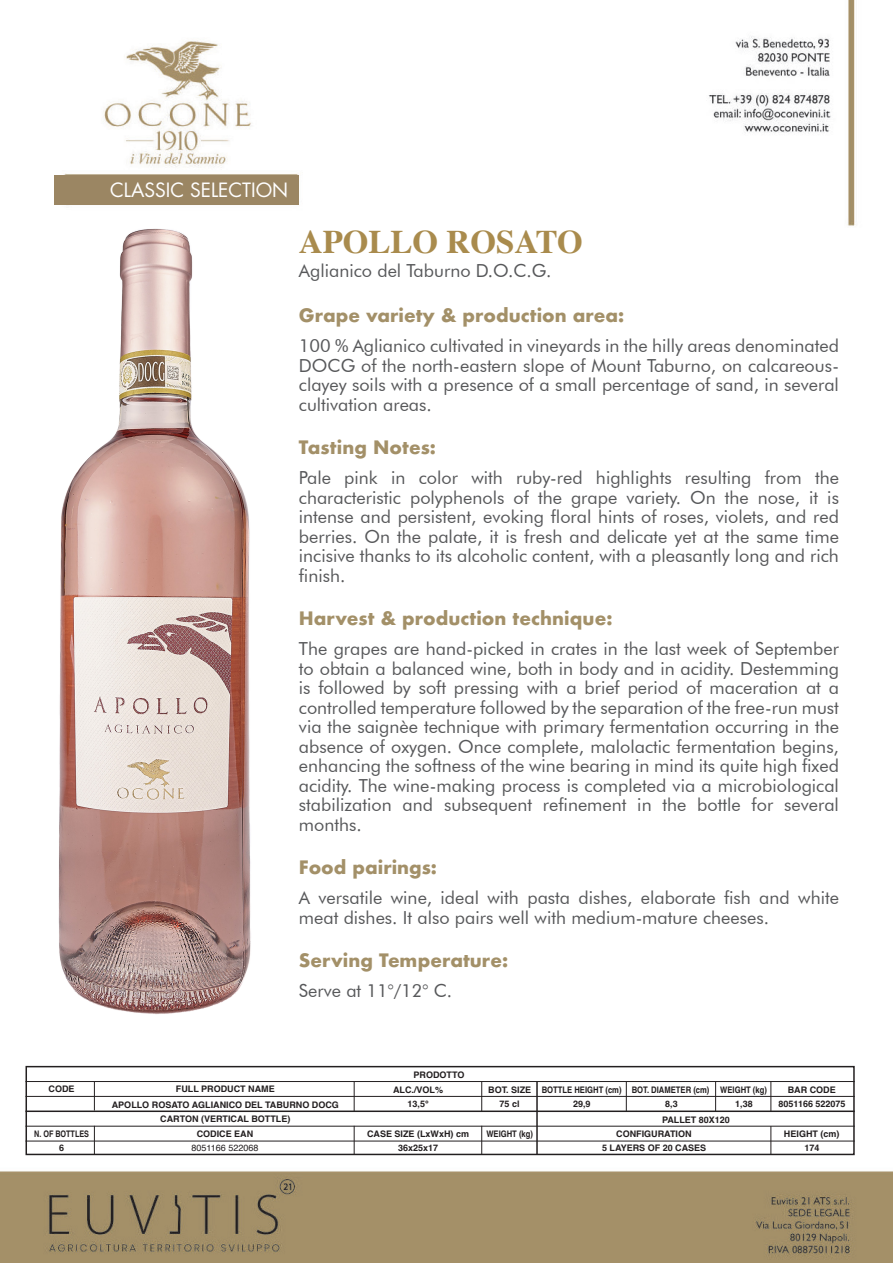
<style>
.page{position:relative;width:893px;height:1263px;background:#fff}
.page>*{position:absolute;margin:0;border:0;box-sizing:border-box;transform-origin:0 0}
.t1{font:700 33px "Times";color:#a98b4d}
.t2{font:19.2px "Futura";color:#fff}
.t3{font:18px/19.5px "Futura BT";color:#57585a;text-align:justify}
.t4{font:700 18px "Futura";color:#a39068}
.t5{font:700 9px "Helvetica";color:#231f20}
.t6{font:700 9px "Helvetica";color:#231f20;scale:.85 1}
.t7{font:9px "Helvetica";color:#231f20}
.t8{font:700 9px "Helvetica";color:#231f20;scale:.8 1}
</style>
<div class="page">
<img style="left:0;top:0;width:893px;height:1263px">
<div style="left:26px;top:1066px;width:829px;height:89px;border:2px solid #231f20"></div>
<hr style="left:26px;top:1081px;width:829px;height:1px;background:#231f20">
<hr style="left:26px;top:1096px;width:829px;height:1px;background:#231f20">
<hr style="left:26px;top:1110px;width:829px;height:2px;background:#231f20">
<hr style="left:26px;top:1126px;width:829px;height:1px;background:#231f20">
<hr style="left:26px;top:1141px;width:829px;height:1px;background:#231f20">
<svg style="left:94px;top:1082px;width:1px;height:28px"></svg>
<svg style="left:94px;top:1127px;width:1px;height:27px"></svg>
<svg style="left:354px;top:1126px;width:1px;height:28px"></svg>
<svg style="left:481px;top:1126px;width:1px;height:28px"></svg>
<hr style="left:354px;top:1081px;width:1px;height:30px;background:#231f20">
<hr style="left:481px;top:1081px;width:1px;height:30px;background:#231f20">
<hr style="left:536px;top:1081px;width:2px;height:73px;background:#231f20">
<hr style="left:626px;top:1081px;width:1px;height:30px;background:#231f20">
<hr style="left:715px;top:1081px;width:1px;height:30px;background:#231f20">
<hr style="left:770px;top:1081px;width:1px;height:30px;background:#231f20">
<svg style="left:770px;top:1126px;width:1px;height:29px"></svg>
<img style="left:59px;top:228px;width:193px;height:787px">
<div style="left:54px;top:175px;width:245px;height:29px;background:#9b8663"></div>
<p class="t2" style="left:110px;top:178px;width:180px">CLASSIC SELECTION</p>
<p class="t1" style="left:299px;top:210px;width:285px">APOLLO ROSATO</p>
<p class="t3" style="left:299px;top:261px;width:254px">Aglianico del Taburno D.O.C.G.</p>
<p class="t4" style="left:299px;top:302px;width:327px">Grape variety &amp; production area:</p>
<p class="t3" style="left:299px;top:336px;width:542px">100 % Aglianico cultivated in vineyards in the hilly areas denominated DOCG of the north-eastern slope of Mount Taburno, on calcareous&shy;clayey soils with a presence of a small percentage of sand, in several cultivation areas.</p>
<p class="t4" style="left:299px;top:434px;width:139px">Tasting Notes:</p>
<p class="t3" style="left:299px;top:468px;width:542px">Pale pink in color with ruby-red highlights resulting from the characteristic polyphenols of the grape variety. On the nose, it is intense and persistent, evoking floral hints of roses, violets, and red berries. On the palate, it is fresh and delicate yet at the same time incisive thanks to its alcoholic content, with a pleasantly long and rich finish.</p>
<p class="t4" style="left:299px;top:605px;width:315px">Harvest &amp; production technique:</p>
<p class="t3" style="left:299px;top:639px;width:542px">The grapes are hand-picked in crates in the last week of September to obtain a balanced wine, both in body and in acidity. Destemming is followed by soft pressing with a brief period of maceration at a controlled temperature followed by the separation of the free-run must via the saignèe technique with primary fermentation occurring in the absence of oxygen. Once complete, malolactic fermentation begins, enhancing the softness of the wine bearing in mind its quite high fixed acidity. The wine-making process is completed via a microbiological stabilization and subsequent refinement in the bottle for several months.</p>
<p class="t4" style="left:299px;top:854px;width:140px">Food pairings:</p>
<p class="t3" style="left:299px;top:888px;width:542px">A versatile wine, ideal with pasta dishes, elaborate fish and white meat dishes. It also pairs well with medium-mature cheeses.</p>
<p class="t4" style="left:299px;top:947px;width:211px">Serving Temperature:</p>
<p class="t3" style="left:299px;top:981px;width:155px">Serve at 11°/12° C.</p>
<p class="t5" style="left:414px;top:1069px;width:52px">PRODOTTO</p>
<p class="t5" style="left:49px;top:1083px;width:28px">CODE</p>
<p class="t5" style="left:176px;top:1083px;width:100px">FULL PRODUCT NAME</p>
<p class="t5" style="left:393px;top:1085px;width:52px">ALC./VOL%</p>
<p class="t5" style="left:488px;top:1085px;width:45px">BOT. SIZE</p>
<p class="t6" style="left:486px;top:1128px;width:56px">WEIGHT (kg)</p>
<p class="t6" style="left:542px;top:1085px;width:96px">BOTTLE HEIGHT (cm)</p>
<p class="t6" style="left:632px;top:1085px;width:93px">BOT. DIAMETER (cm)</p>
<p class="t5" style="left:788px;top:1085px;width:49px">BAR CODE</p>
<p class="t5" style="left:784px;top:1128px;width:57px">HEIGHT (cm)</p>
<p class="t6" style="left:720px;top:1085px;width:56px">WEIGHT (kg)</p>
<p class="t5" style="left:500px;top:1098px;width:22px">75 cl</p>
<p class="t5" style="left:573px;top:1098px;width:19px">29,9</p>
<p class="t5" style="left:665px;top:1098px;width:14px">8,3</p>
<p class="t5" style="left:779px;top:1098px;width:69px">8051166 522075</p>
<p class="t5" style="left:805px;top:1142px;width:17px">174</p>
<p class="t5" style="left:408px;top:1098px;width:23px">13,5°</p>
<p class="t5" style="left:398px;top:1142px;width:42px">36x25x17</p>
<p class="t5" style="left:112px;top:1099px;width:229px">APOLLO ROSATO AGLIANICO DEL TABURNO DOCG</p>
<p class="t5" style="left:735px;top:1098px;width:19px">1,38</p>
<p class="t5" style="left:160px;top:1113px;width:132px">CARTON (VERTICAL BOTTLE)</p>
<p class="t5" style="left:197px;top:1128px;width:58px">CODICE EAN</p>
<p class="t7" style="left:191px;top:1141px;width:68px">8051166 522068</p>
<p class="t5" style="left:662px;top:1114px;width:69px">PALLET 80X120</p>
<p class="t5" style="left:616px;top:1128px;width:77px">CONFIGURATION</p>
<p class="t5" style="left:602px;top:1143px;width:106px">5 LAYERS OF 20 CASES</p>
<p class="t8" style="left:34px;top:1128px;width:70px">N. OF BOTTLES</p>
<p class="t5" style="left:59px;top:1143px;width:7px">6</p>
<p class="t5" style="left:367px;top:1128px;width:104px">CASE SIZE (LxWxH) cm</p>
</div>
